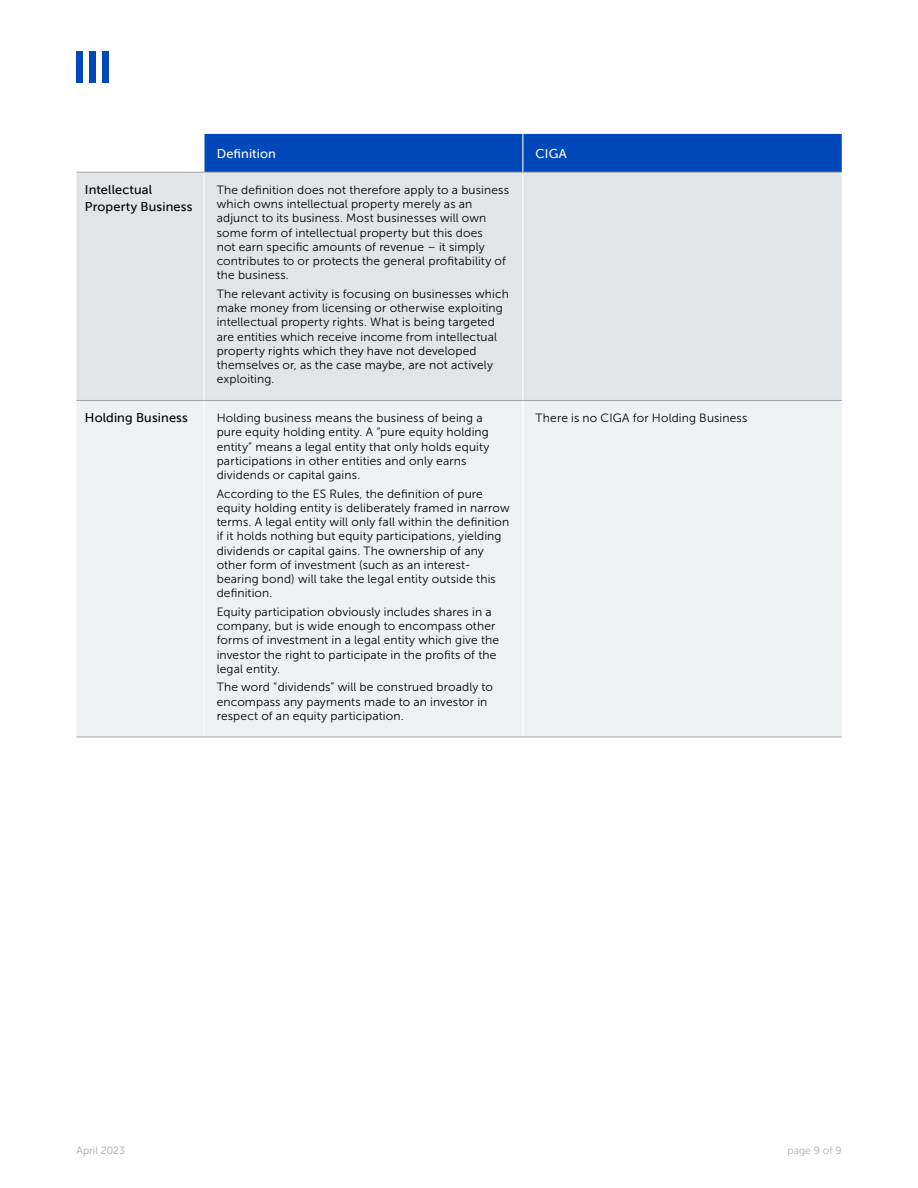
<style>
.page{position:relative;width:918px;height:1188px;background:#fff}
.page>*{position:absolute;margin:0;border:0;box-sizing:border-box;transform-origin:0 0}
.t1{font:12.75px/16.5px "Museo Sans 500";letter-spacing:.01em;color:#000}
.t2{font:12.75px "Museo Sans 500";letter-spacing:.01em;color:#fff}
.t3{font:12px/14.2px "Museo Sans 300";letter-spacing:.01em;color:#000}
.t4{font:10.5px "Museo Sans 300";color:#a1a5a7}
.t5{font:10.5px "Museo Sans 300";color:#abafb1}
</style>
<div class="page">
<div style="left:77px;top:51px;width:6px;height:32px;background:#0047ba"></div>
<div style="left:89px;top:51px;width:7px;height:32px;background:#0047ba"></div>
<div style="left:102px;top:51px;width:6px;height:32px;background:#0047ba"></div>
<div style="left:205px;top:134px;width:637px;height:38px;background:#0047ba"></div>
<div style="left:76px;top:173px;width:766px;height:227px;background:#e2e5e7"></div>
<div style="left:76px;top:401px;width:766px;height:336px;background:#eef1f2"></div>
<hr style="left:522px;top:134px;width:1px;height:38px;background:#fff">
<hr style="left:203px;top:172px;width:2px;height:228px;background:#fff">
<hr style="left:522px;top:172px;width:1px;height:228px;background:#fff">
<hr style="left:203px;top:401px;width:2px;height:336px;background:#fff">
<hr style="left:522px;top:401px;width:1px;height:336px;background:#fff">
<hr style="left:76px;top:172px;width:128px;height:1px;background:#a1a5a7">
<hr style="left:204px;top:172px;width:319px;height:1px;background:#a1a5a7">
<hr style="left:523px;top:172px;width:319px;height:1px;background:#a1a5a7">
<hr style="left:76px;top:400px;width:128px;height:1px;background:#a1a5a7">
<hr style="left:204px;top:400px;width:319px;height:1px;background:#a1a5a7">
<hr style="left:523px;top:400px;width:319px;height:1px;background:#a1a5a7">
<hr style="left:76px;top:737px;width:128px;height:1px;background:#a1a5a7">
<hr style="left:204px;top:737px;width:319px;height:1px;background:#a1a5a7">
<hr style="left:523px;top:737px;width:319px;height:1px;background:#a1a5a7">
<p class="t2" style="left:217px;top:146px;width:61px">Definition</p>
<p class="t2" style="left:536px;top:146px;width:33px">CIGA</p>
<p class="t1" style="left:85px;top:181px;width:109px">Intellectual<br>Property Business</p>
<p class="t3" style="left:217px;top:183px;width:294px">The definition does not therefore apply to a business which owns intellectual property merely as an adjunct to its business. Most businesses will own some form of intellectual property but this does<br>not earn specific amounts of revenue – it simply contributes to or protects the general profitability of the business.</p>
<p class="t3" style="left:217px;top:287px;width:294px">The relevant activity is focusing on businesses which make money from licensing or otherwise exploiting intellectual property rights. What is being targeted are entities which receive income from intellectual property rights which they have not developed themselves or, as the case maybe, are not actively exploiting.</p>
<p class="t1" style="left:85px;top:410px;width:104px">Holding Business</p>
<p class="t3" style="left:217px;top:411px;width:274px">Holding business means the business of being a pure equity holding entity. A “pure equity holding entity” means a legal entity that only holds equity participations in other entities and only earns dividends or capital gains.</p>
<p class="t3" style="left:217px;top:487px;width:294px">According to the ES Rules, the definition of pure equity holding entity is deliberately framed in narrow terms. A legal entity will only fall within the definition if it holds nothing but equity participations, yielding dividends or capital gains. The ownership of any other form of investment (such as an interest&shy;bearing bond) will take the legal entity outside this definition.</p>
<p class="t3" style="left:217px;top:605px;width:284px">Equity participation obviously includes shares in a company, but is wide enough to encompass other forms of investment in a legal entity which give the investor the right to participate in the profits of the legal entity.</p>
<p class="t3" style="left:217px;top:680px;width:278px">The word “dividends” will be construed broadly to encompass any payments made to an investor in respect of an equity participation.</p>
<p class="t3" style="left:536px;top:411px;width:213px">There is no CIGA for Holding Business</p>
<p class="t4" style="left:77px;top:1144px;width:50px">April 2023</p>
<p class="t5" style="left:788px;top:1144px;width:56px">page 9 of 9</p>
</div>
